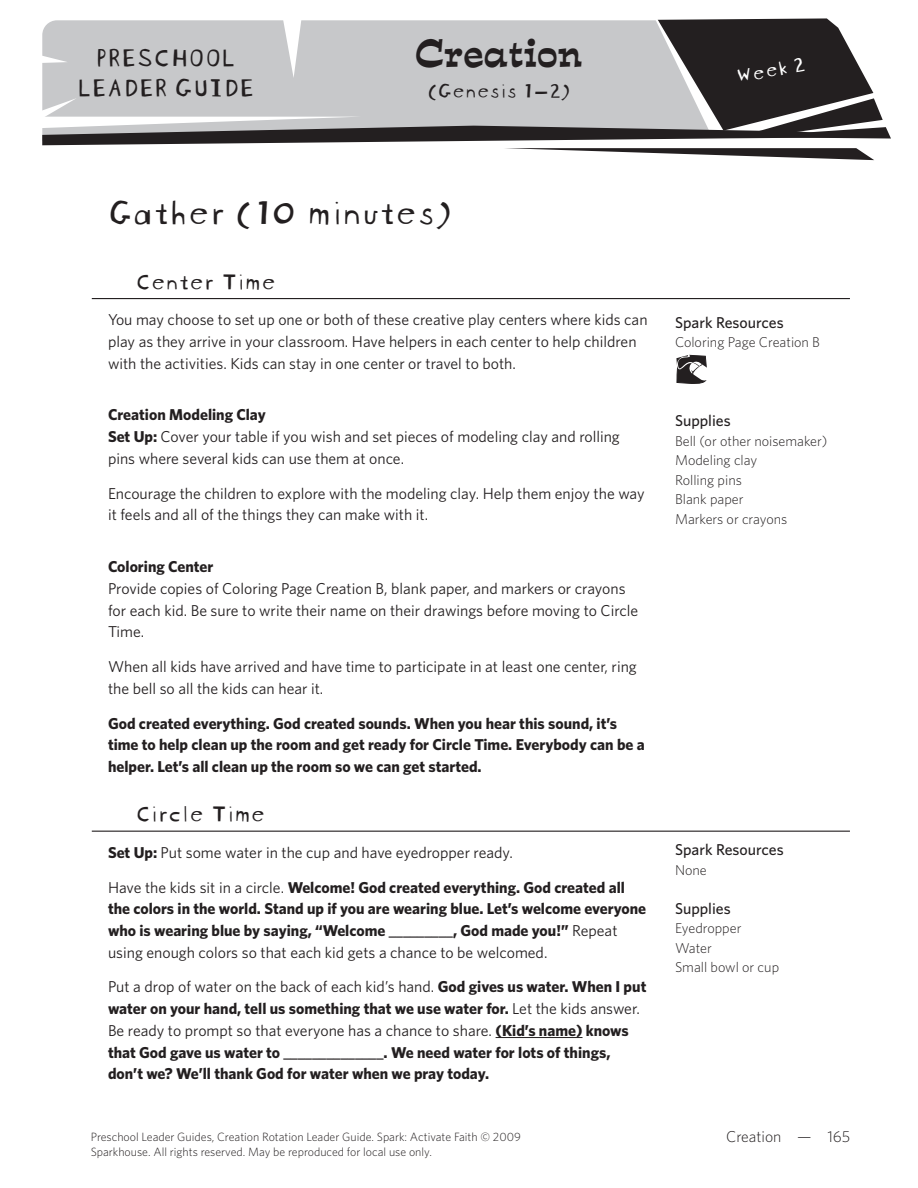
<style>
.page{position:relative;width:918px;height:1188px;background:#fff}
.page>*{position:absolute;margin:0;border:0;box-sizing:border-box;transform-origin:0 0}
.t1{font:36px "Blockhead Unplugged";color:#231f20}
.t2{font:36px "Estro Font";color:#231f20}
.t3{font:27px/30px "Blockhead Unplugged";color:#231f20;text-align:center}
.t4{font:24px "Blockhead Unplugged";color:#231f20}
.t5{font:21px "Blockhead Unplugged";color:#231f20}
.t6{font:21px "Blockhead Unplugged";color:#fff}
.t7{font:700 15.75px/21.8px "Whitney";color:#231f20}
.t8{font:15.75px/21.8px "Whitney";color:#231f20}
.t9{font:500 15.75px "Whitney";color:#231f20}
.t10{font:300 15.75px "Whitney";color:#231f20}
.t11{font:300 14.25px/19.5px "Whitney";color:#231f20}
.t12{font:300 12px/15px "Whitney";color:#231f20}
.s1{font-weight:700}
.s2{font-weight:400}
</style>
<div class="page">
<svg style="left:42px;top:18px;width:849px;height:142px"></svg>
<hr style="left:92px;top:298px;width:758px;height:1px;background:#231f20">
<hr style="left:92px;top:831px;width:758px;height:1px;background:#231f20">
<hr style="left:496px;top:1037px;width:87px;height:1px;background:#231f20">
<svg style="left:676px;top:354px;width:31px;height:30px"></svg>
<h2 class="t3" style="left:76px;top:39px;width:179px">PRESCHOOL<br>LEADER GUIDE</h2>
<h1 class="t2" style="left:415px;top:28px;width:169px">Creation</h1>
<h3 class="t5" style="left:427px;top:74px;width:145px">(Genesis 1—2)</h3>
<h3 class="t6" style="left:733px;top:59px;width:71px;rotate:-10deg">Week 2</h3>
<h1 class="t1" style="left:108px;top:183px;width:346px">Gather (10 minutes)</h1>
<h3 class="t4" style="left:135px;top:262px;width:142px">Center Time</h3>
<p class="t8" style="left:108px;top:308px;width:541px">You may choose to set up one or both of these creative play centers where kids can play as they arrive in your classroom. Have helpers in each center to help children with the activities. Kids can stay in one center or travel to both.</p>
<p class="t8" style="left:108px;top:404px;width:513px"><span class="s1">Creation Modeling Clay<br>Set Up:</span> Cover your table if you wish and set pieces of modeling clay and rolling pins where several kids can use them at once.</p>
<p class="t8" style="left:108px;top:482px;width:538px">Encourage the children to explore with the modeling clay. Help them enjoy the way it feels and all of the things they can make with it.</p>
<p class="t7" style="left:108px;top:555px;width:107px">Coloring Center</p>
<p class="t8" style="left:108px;top:577px;width:532px">Provide copies of Coloring Page Creation B, blank paper, and markers or crayons for each kid. Be sure to write their name on their drawings before moving to Circle<br>Time.</p>
<p class="t8" style="left:108px;top:655px;width:530px">When all kids have arrived and have time to participate in at least one center, ring the bell so all the kids can hear it.</p>
<p class="t7" style="left:108px;top:712px;width:538px">God created everything. God created sounds. When you hear this sound, it’s time to help clean up the room and get ready for Circle Time. Everybody can be a helper. Let’s all clean up the room so we can get started.</p>
<h3 class="t4" style="left:135px;top:794px;width:132px">Circle Time</h3>
<p class="t8" style="left:108px;top:841px;width:406px"><span class="s1">Set Up:</span> Put some water in the cup and have eyedropper ready.</p>
<p class="t7" style="left:108px;top:876px;width:540px"><span class="s2">Have the kids sit in a circle.</span> Welcome! God created everything. God created all the colors in the world. Stand up if you are wearing blue. Let’s welcome everyone who is wearing blue by saying, “Welcome _________, God made you!” <span class="s2">Repeat using enough colors so that each kid gets a chance to be welcomed.</span></p>
<p class="t7" style="left:108px;top:976px;width:540px"><span class="s2">Put a drop of water on the back of each kid’s hand.</span> God gives us water. When I put water on your hand, tell us something that we use water for. <span class="s2">Let the kids answer.<br>Be ready to prompt so that everyone has a chance to share.</span> (Kid’s name) knows that God gave us water to ______________. We need water for lots of things, don’t we? We’ll thank God for water when we pray today.</p>
<p class="t12" style="left:91px;top:1129px;width:432px">Preschool Leader Guides, Creation Rotation Leader Guide. Spark: Activate Faith © 2009<br>Sparkhouse. All rights reserved. May be reproduced for local use only.</p>
<p class="t9" style="left:675px;top:312px;width:110px">Spark Resources</p>
<p class="t11" style="left:675px;top:332px;width:147px">Coloring Page Creation B</p>
<p class="t9" style="left:675px;top:410px;width:57px">Supplies</p>
<p class="t11" style="left:675px;top:431px;width:154px">Bell (or other noisemaker)<br>Modeling clay<br>Rolling pins<br>Blank paper<br>Markers or crayons</p>
<p class="t9" style="left:675px;top:839px;width:110px">Spark Resources</p>
<p class="t11" style="left:675px;top:859px;width:33px">None</p>
<p class="t9" style="left:675px;top:898px;width:57px">Supplies</p>
<p class="t11" style="left:675px;top:918px;width:106px">Eyedropper<br>Water<br>Small bowl or cup</p>
<p class="t10" style="left:726px;top:1126px;width:126px">Creation — 165</p>
</div>
